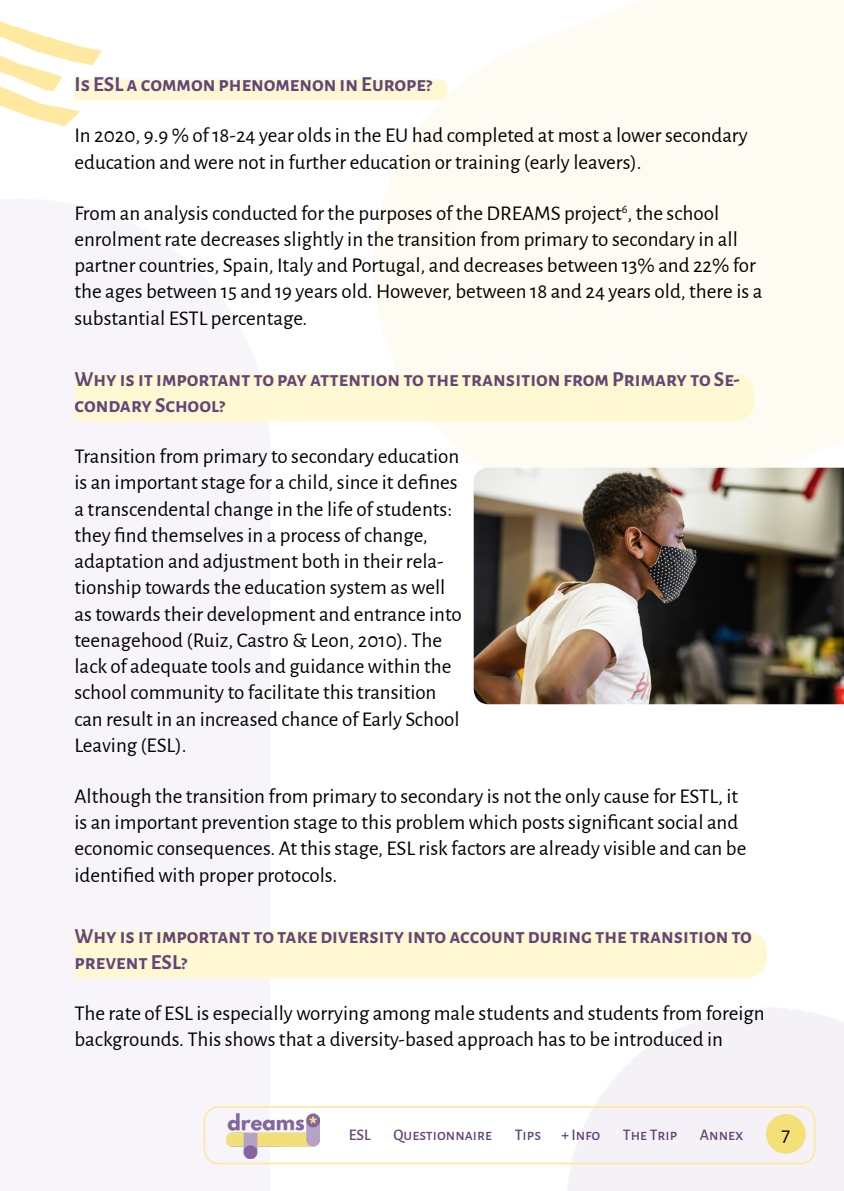
<style>
.page{position:relative;width:844px;height:1191px;background:#fff}
.page>*{position:absolute;margin:0;border:0;box-sizing:border-box;transform-origin:0 0}
.t1{font:21px/26.2px "Alegreya Sans";color:#000}
.t2{font:700 21px/26.2px "Alegreya Sans SC";color:#62457b}
.t3{font:21px "Alegreya Sans SC";color:#000}
.t4{font:500 15.75px "Alegreya Sans SC";color:#61457a}
</style>
<div class="page">
<div style="left:203px;top:1106px;width:612px;height:58px;border:2px solid #ffe8a0;border-radius:15px"></div>
<img style="left:226px;top:1113px;width:93px;height:46px">
<div style="left:765px;top:1114px;width:40px;height:39px;background:#f3e076;border-radius:50%"></div>
<div style="left:74px;top:374px;width:680px;height:47px;background:#fff8d2"></div>
<div style="left:74px;top:931px;width:692px;height:47px;background:#fff8d2"></div>
<img style="left:473px;top:468px;width:370px;height:236px">
<svg style="left:0;top:21px;width:447px;height:105px"></svg>
<p class="t2" style="left:74px;top:70px;width:359px">Is ESL a common phenomenon in Europe?</p>
<p class="t1" style="left:74px;top:121px;width:674px">In 2020, 9.9 % of 18-24 year olds in the EU had completed at most a lower secondary education and were not in further education or training (early leavers).</p>
<p class="t1" style="left:74px;top:199px;width:689px">From an analysis conducted for the purposes of the DREAMS project<sup>6</sup>, the school enrolment rate decreases slightly in the transition from primary to secondary in all partner countries, Spain, Italy and Portugal, and decreases between 13% and 22% for the ages between 15 and 19 years old. However, between 18 and 24 years old, there is a substantial ESTL percentage.</p>
<p class="t2" style="left:74px;top:364px;width:666px">Why is it important to pay attention to the transition from Primary to Se&shy;condary School?</p>
<p class="t1" style="left:74px;top:442px;width:389px">Transition from primary to secondary education is an important stage for a child, since it defines a transcendental change in the life of students: they find themselves in a process of change, adaptation and adjustment both in their rela&shy;tionship towards the education system as well as towards their development and entrance into teenagehood (Ruiz, Castro &amp; Leon, 2010). The lack of adequate tools and guidance within the school community to facilitate this transition can result in an increased chance of Early School Leaving (ESL).</p>
<p class="t1" style="left:74px;top:782px;width:673px">Although the transition from primary to secondary is not the only cause for ESTL, it is an important prevention stage to this problem which posts significant social and economic consequences. At this stage, ESL risk factors are already visible and can be identified with proper protocols.</p>
<p class="t2" style="left:74px;top:921px;width:679px">Why is it important to take diversity into account during the transition to prevent ESL?</p>
<p class="t1" style="left:74px;top:999px;width:691px">The rate of ESL is especially worrying among male students and students from foreign backgrounds. This shows that a diversity-based approach has to be introduced in</p>
<p class="t4" style="left:348px;top:1124px;width:24px">ESL</p>
<p class="t4" style="left:393px;top:1124px;width:100px">Questionnaire</p>
<p class="t4" style="left:514px;top:1124px;width:28px">Tips</p>
<p class="t4" style="left:561px;top:1124px;width:40px">+ Info</p>
<p class="t4" style="left:622px;top:1124px;width:56px">The Trip</p>
<p class="t4" style="left:699px;top:1124px;width:45px">Annex</p>
<p class="t3" style="left:781px;top:1119px;width:10px">7</p>
</div>
